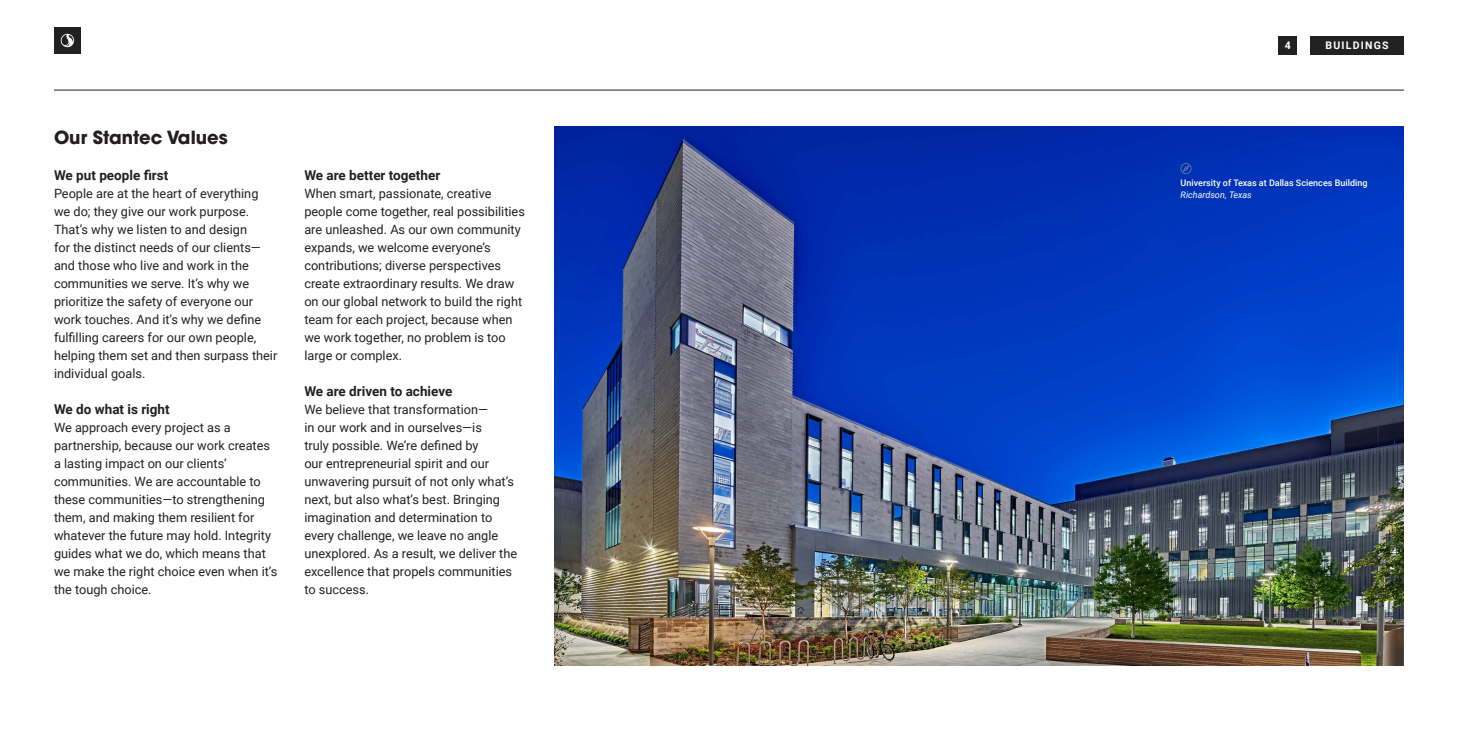
<style>
.page{position:relative;width:1458px;height:729px;background:#fff}
.page>*{position:absolute;margin:0;border:0;box-sizing:border-box;transform-origin:0 0}
.Story_Intro_1{font:700 18px "ITC Avant Garde Pro";color:#231f20}
.Subhead_2{font:700 13.5px "Roboto";color:#231f20}
.Body{font:12.75px/18px "Roboto";color:#231f20}
.t1{font:700 10.5px "Roboto";letter-spacing:.115em;color:#fff}
.Heading_1{font:500 9px "Roboto";color:#fff}
.Heading_1-2{font:italic 9px "Roboto";letter-spacing:-.005em;color:#fff}
</style>
<div class="page">
<img style="left:555px;top:126px;width:849px;height:540px">
<svg style="left:1181px;top:163px;width:10px;height:11px"></svg>
<div style="left:54px;top:27px;width:27px;height:27px;background:#212121"></div>
<svg style="left:60px;top:34px;width:14px;height:13px"></svg>
<div style="left:1310px;top:36px;width:94px;height:18px;background:#222"></div>
<div style="left:1279px;top:36px;width:18px;height:18px;background:#222"></div>
<hr style="left:54px;top:90px;width:1350px;height:1px;background:#222">
<p class="Story_Intro_1" style="left:54px;top:125px;width:175px">Our Stantec Values</p>
<p class="Subhead_2" style="left:54px;top:166px;width:116px">We put people first</p>
<p class="Body" style="left:54px;top:184px;width:225px">People are at the heart of everything we do; they give our work purpose.<br>That’s why we listen to and design<br>for the distinct needs of our clients— and those who live and work in the communities we serve. It’s why we prioritize the safety of everyone our work touches. And it’s why we define fulfilling careers for our own people, helping them set and then surpass their individual goals.</p>
<p class="Subhead_2" style="left:54px;top:400px;width:117px">We do what is right</p>
<p class="Body" style="left:54px;top:418px;width:225px">We approach every project as a partnership, because our work creates a lasting impact on our clients’ communities. We are accountable to these communities—to strengthening them, and making them resilient for whatever the future may hold. Integrity guides what we do, which means that we make the right choice even when it’s the tough choice.</p>
<p class="Subhead_2" style="left:304px;top:166px;width:137px">We are better together</p>
<p class="Body" style="left:304px;top:184px;width:222px">When smart, passionate, creative people come together, real possibilities are unleashed. As our own community expands, we welcome everyone’s contributions; diverse perspectives create extraordinary results. We draw on our global network to build the right team for each project, because when we work together, no problem is too large or complex.</p>
<p class="Subhead_2" style="left:304px;top:382px;width:150px">We are driven to achieve</p>
<p class="Body" style="left:304px;top:400px;width:214px">We believe that transformation—<br>in our work and in ourselves—is<br>truly possible. We’re defined by<br>our entrepreneurial spirit and our unwavering pursuit of not only what’s next, but also what’s best. Bringing imagination and determination to every challenge, we leave no angle unexplored. As a result, we deliver the excellence that propels communities to success.</p>
<p class="t1" style="left:1285px;top:38px;width:8px">4</p>
<p class="t1" style="left:1326px;top:38px;width:64px">BUILDINGS</p>
<p class="Heading_1" style="left:1181px;top:176px;width:188px">University of Texas at Dallas Sciences Building</p>
<p class="Heading_1-2" style="left:1181px;top:188px;width:73px">Richardson, Texas</p>
</div>
